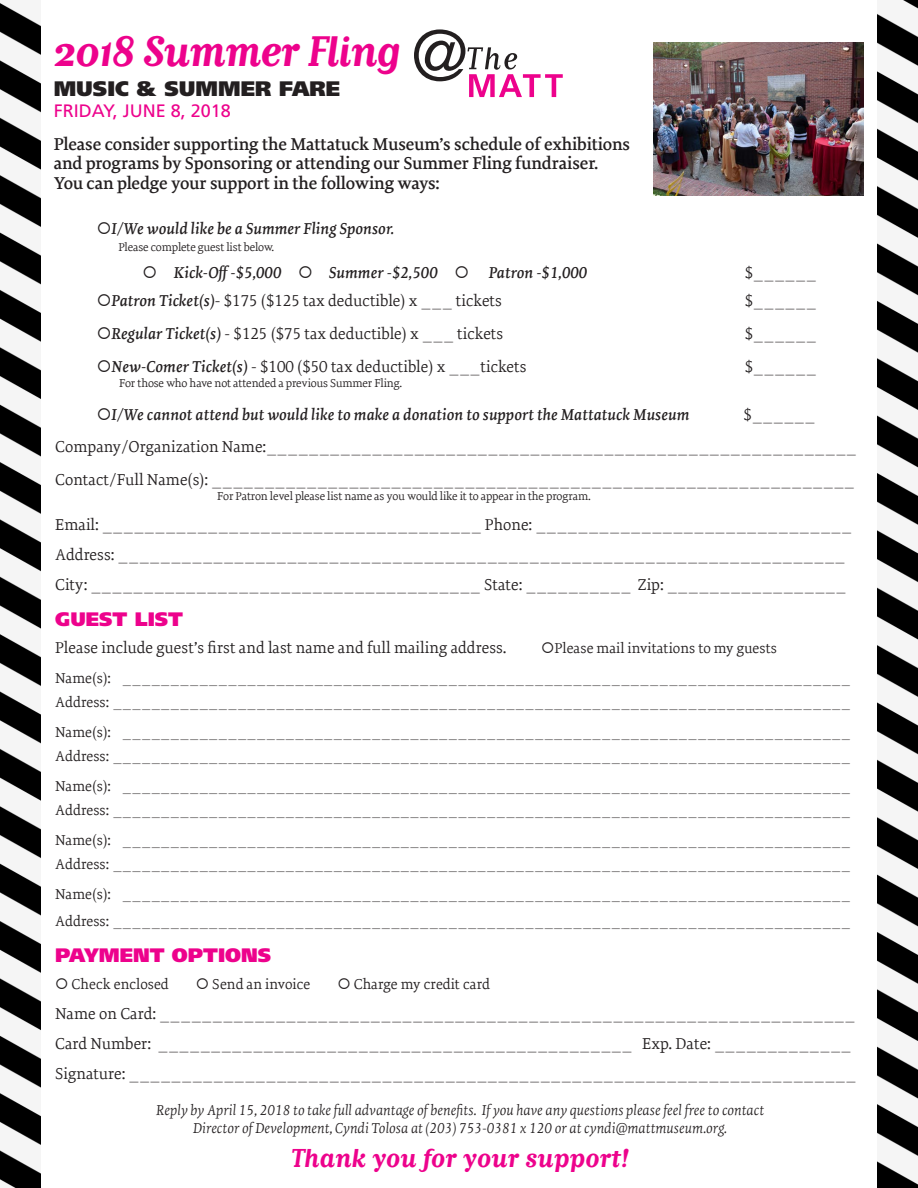
<style>
.page{position:relative;width:918px;height:1188px;background:#fff}
.page>*{position:absolute;margin:0;border:0;box-sizing:border-box;transform-origin:0 0}
.t1{font:italic 700 42px "Matrix IIOT";letter-spacing:-.025em;color:#ed028c}
.Address{font:italic 700 25.5px "Matrix IIOT";color:#ed028c}
.t2{font:900 21px "Frutiger LT Std";color:#231f20}
.Address-2{font:900 19.5px "Frutiger LT Std";color:#ed028c}
.t3{font:500 18px "Tiina Pro";letter-spacing:-.01em;color:#231f20}
.t4{font:18px "Frutiger LT Std";color:#ed028c}
.Address-3{font:300 16.5px "Tiina Pro";color:#231f20}
.Address-4{font:italic 500 16.5px "Tiina Pro";color:#231f20}
.Address-5{font:300 15px "Tiina Pro";color:#231f20}
.Address-6{font:italic 300 15px "Tiina Pro";color:#231f20}
.Address-7{font:300 12px "Tiina Pro";letter-spacing:-.015em;color:#231f20}
.s1{font-weight:500;font-style:italic}
</style>
<div class="page">
<svg style="left:414px;top:29px;width:149px;height:68px"></svg>
<img style="left:878px;top:0;width:40px;height:1188px">
<img style="left:0;top:2px;width:40px;height:1186px">
<img style="left:653px;top:42px;width:211px;height:153px">
<p class="t1" style="left:54px;top:25px;width:348px">2018 Summer Fling</p>
<p class="t2" style="left:54px;top:75px;width:288px">MUSIC &amp; SUMMER FARE</p>
<p class="t4" style="left:54px;top:100px;width:179px">FRIDAY, JUNE 8, 2018</p>
<p class="t3" style="left:54px;top:131px;width:578px">Please consider supporting the Mattatuck Museum’s schedule of exhibitions</p>
<p class="t3" style="left:54px;top:151px;width:546px">and programs by Sponsoring or attending our Summer Fling fundraiser.</p>
<p class="t3" style="left:54px;top:170px;width:388px">You can pledge your support in the following ways:</p>
<p class="Address-4" style="left:97px;top:218px;width:299px">○I/We would like be a Summer Fling Sponsor.</p>
<p class="Address-7" style="left:118px;top:239px;width:157px">Please complete guest list below.</p>
<p class="Address-4" style="left:143px;top:261px;width:446px">○ Kick-Off -$5,000 ○ Summer -$2,500 ○ Patron -$1,000</p>
<p class="Address-3" style="left:745px;top:261px;width:73px">$______</p>
<p class="Address-3" style="left:97px;top:290px;width:407px">○<span class="s1">Patron Ticket(s)</span>- $175 ($125 tax deductible) x ___ tickets</p>
<p class="Address-3" style="left:745px;top:290px;width:73px">$______</p>
<p class="Address-3" style="left:97px;top:323px;width:408px">○<span class="s1">Regular Ticket(s)</span> - $125 ($75 tax deductible) x ___ tickets</p>
<p class="Address-3" style="left:745px;top:323px;width:73px">$______</p>
<p class="Address-3" style="left:97px;top:356px;width:431px">○<span class="s1">New-Comer Ticket(s)</span> - $100 ($50 tax deductible) x ___tickets</p>
<p class="Address-3" style="left:745px;top:356px;width:73px">$______</p>
<p class="Address-7" style="left:119px;top:375px;width:285px">For those who have not attended a previous Summer Fling.</p>
<p class="Address-4" style="left:97px;top:403px;width:594px">○I/We cannot attend but would like to make a donation to support the Mattatuck Museum</p>
<p class="Address-3" style="left:744px;top:403px;width:73px">$______</p>
<p class="Address-3" style="left:55px;top:436px;width:803px">Company/Organization Name:________________________________________________________</p>
<p class="Address-3" style="left:55px;top:469px;width:801px">Contact/Full Name(s): _____________________________________________________________</p>
<p class="Address-7" style="left:217px;top:488px;width:375px">For Patron level please list name as you would like it to appear in the program.</p>
<p class="Address-3" style="left:55px;top:513px;width:798px">Email: ____________________________________ Phone: ______________________________</p>
<p class="Address-3" style="left:55px;top:543px;width:792px">Address: _____________________________________________________________________</p>
<p class="Address-3" style="left:55px;top:573px;width:793px">City: _____________________________________ State: __________ Zip: _________________</p>
<p class="Address-2" style="left:55px;top:607px;width:129px">GUEST LIST</p>
<p class="Address-3" style="left:55px;top:636px;width:453px">Please include guest’s first and last name and full mailing address.</p>
<p class="Address-5" style="left:541px;top:638px;width:237px">○Please mail invitations to my guests</p>
<p class="Address-5" style="left:55px;top:668px;width:797px">Name(s): ____________________________________________________________________________</p>
<p class="Address-5" style="left:55px;top:692px;width:797px">Address: _____________________________________________________________________________</p>
<p class="Address-5" style="left:55px;top:722px;width:797px">Name(s): ____________________________________________________________________________</p>
<p class="Address-5" style="left:55px;top:746px;width:797px">Address: _____________________________________________________________________________</p>
<p class="Address-5" style="left:55px;top:776px;width:797px">Name(s): ____________________________________________________________________________</p>
<p class="Address-5" style="left:55px;top:800px;width:797px">Address: _____________________________________________________________________________</p>
<p class="Address-5" style="left:55px;top:830px;width:797px">Name(s): ____________________________________________________________________________</p>
<p class="Address-5" style="left:55px;top:854px;width:797px">Address: _____________________________________________________________________________</p>
<p class="Address-5" style="left:55px;top:884px;width:797px">Name(s): ____________________________________________________________________________</p>
<p class="Address-5" style="left:55px;top:911px;width:797px">Address: _____________________________________________________________________________</p>
<p class="Address-2" style="left:55px;top:943px;width:217px">PAYMENT OPTIONS</p>
<p class="Address-5" style="left:55px;top:974px;width:115px">○ Check enclosed</p>
<p class="Address-5" style="left:196px;top:974px;width:116px">○ Send an invoice</p>
<p class="Address-5" style="left:337px;top:974px;width:154px">○ Charge my credit card</p>
<p class="Address-3" style="left:55px;top:1002px;width:802px">Name on Card: __________________________________________________________________</p>
<p class="Address-3" style="left:55px;top:1032px;width:798px">Card Number: _____________________________________________ Exp. Date: _____________</p>
<p class="Address-3" style="left:55px;top:1062px;width:803px">Signature: _____________________________________________________________________</p>
<p class="Address-6" style="left:156px;top:1100px;width:610px">Reply by April 15, 2018 to take full advantage of benefits. If you have any questions please feel free to contact</p>
<p class="Address-6" style="left:193px;top:1118px;width:535px">Director of Development, Cyndi Tolosa at (203) 753-0381 x 120 or at cyndi@mattmuseum.org.</p>
<p class="Address" style="left:292px;top:1143px;width:339px">Thank you for your support!</p>
</div>
